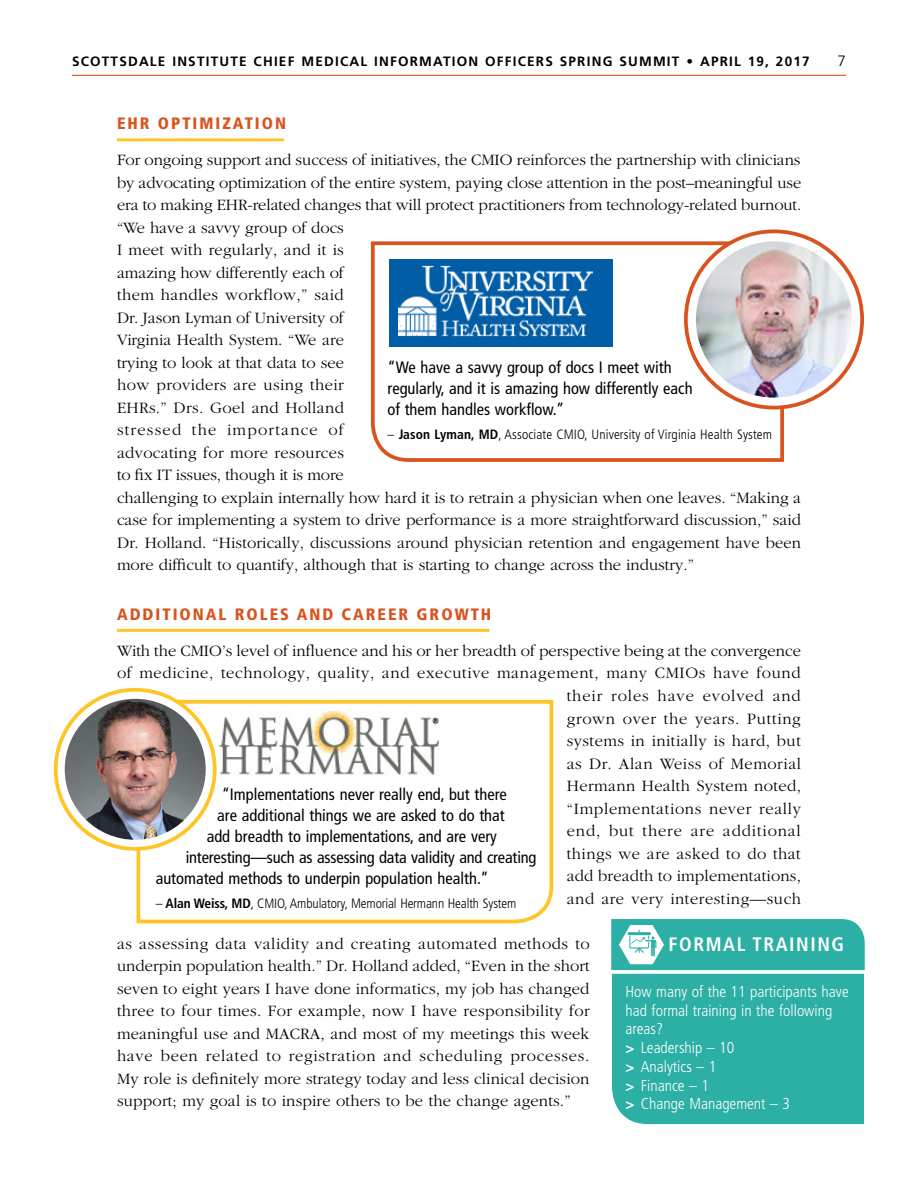
<style>
.page{position:relative;width:918px;height:1188px;background:#fff}
.page>*{position:absolute;margin:0;border:0;box-sizing:border-box;transform-origin:0 0}
.t1{font:700 condensed 19.5px "Frutiger";letter-spacing:.08em;color:#fff}
.t2{font:300 16.5px/22.5px "Garamond";color:#000}
.t3{font:300 16.5px/22.5px "Garamond";letter-spacing:.03em;color:#000;text-align:right}
.t4{font:condensed 16.5px/21px "Frutiger";color:#000}
.t5{font:900 condensed 16.5px "Frutiger";letter-spacing:.12em;color:#d9531e}
.t6{font:300 condensed 15.75px/18.8px "Frutiger";color:#fff}
.t7{font:300 15px "Frutiger";color:#000}
.t8{font:700 13.5px "Frutiger";letter-spacing:.09em;color:#000}
.t9{font:300 condensed 13.5px "Frutiger";letter-spacing:.01em;color:#000}
.t10{font:300 condensed 13.5px "Frutiger";letter-spacing:-.01em;color:#000}
.s1{font-weight:700}
.s2{font-weight:700;font-stretch:normal;font-size:15px}
</style>
<div class="page">
<hr style="left:72px;top:75px;width:774px;height:1px;background:#d9531e">
<hr style="left:117px;top:138px;width:167px;height:3px;background:#ffc425">
<hr style="left:117px;top:629px;width:372px;height:3px;background:#ffc425">
<svg style="left:370px;top:240px;width:414px;height:222px"></svg>
<svg style="left:686px;top:231px;width:176px;height:177px"></svg>
<div style="left:684px;top:230px;width:180px;height:180px;border:4px solid #d9531e;border-radius:50%"></div>
<img style="left:696px;top:241px;width:156px;height:157px;border-radius:78px">
<svg style="left:136px;top:698px;width:418px;height:226px"></svg>
<svg style="left:56px;top:690px;width:159px;height:159px"></svg>
<div style="left:54px;top:688px;width:163px;height:163px;border:4px solid #ffc425;border-radius:50%"></div>
<img style="left:65px;top:699px;width:141px;height:141px;border-radius:70px">
<img style="left:218px;top:711px;width:222px;height:72px">
<div style="left:611px;top:919px;width:254px;height:205px;background:#2cafa4"></div>
<p class="t8" style="left:72px;top:53px;width:739px">SCOTTSDALE INSTITUTE CHIEF MEDICAL INFORMATION OFFICERS SPRING SUMMIT • APRIL 19, 2017</p>
<p class="t7" style="left:838px;top:52px;width:10px">7</p>
<p class="t5" style="left:117px;top:114px;width:171px">EHR OPTIMIZATION</p>
<p class="t2" style="left:117px;top:149px;width:686px">For ongoing support and success of initiatives, the CMIO reinforces the partnership with clinicians by advocating optimization of the entire system, paying close attention in the post–meaningful use era to making EHR-related changes that will protect practitioners from technology-related burnout. “We have a savvy group of docs<br>I meet with regularly, and it is<br>amazing how differently each of<br>them handles workflow,” said<br>Dr. Jason Lyman of University of<br>Virginia Health System. “We are<br>trying to look at that data to see<br>how providers are using their<br>EHRs.” Drs. Goel and Holland<br>stressed the importance of<br>advocating for more resources<br>to fix IT issues, though it is more<br>challenging to explain internally how hard it is to retrain a physician when one leaves. “Making a case for implementing a system to drive performance is a more straightforward discussion,” said Dr. Holland. “Historically, discussions around physician retention and engagement have been more difficult to quantify, although that is starting to change across the industry.”</p>
<p class="t5" style="left:117px;top:604px;width:376px">ADDITIONAL ROLES AND CAREER GROWTH</p>
<p class="t3" style="left:117px;top:640px;width:686px">With the CMIO’s level of influence and his or her breadth of perspective being at the convergence of medicine, technology, quality, and executive management, many CMIOs have found their roles have evolved and<br>grown over the years. Putting<br>systems in initially is hard, but<br>as Dr. Alan Weiss of Memorial<br>Hermann Health System noted,<br>“Implementations never really<br>end, but there are additional<br>things we are asked to do that<br>add breadth to implementations,<br>and are very interesting—such</p>
<p class="t2" style="left:117px;top:932px;width:474px;text-align:justify">as assessing data validity and creating automated methods to underpin population health.” Dr. Holland added, “Even in the short seven to eight years I have done informatics, my job has changed three to four times. For example, now I have responsibility for meaningful use and MACRA, and most of my meetings this week have been related to registration and scheduling processes.<br>My role is definitely more strategy today and less clinical decision support; my goal is to inspire others to be the change agents.”</p>
<p class="t4" style="left:387px;top:357px;width:307px">“We have a savvy group of docs I meet with regularly, and it is amazing how differently each of them handles workflow.”</p>
<p class="t9" style="left:387px;top:427px;width:386px">– <span class="s1">Jason Lyman, MD</span>, Associate CMIO, University of Virginia Health System</p>
<p class="t4" style="left:222px;top:784px;width:287px">“Implementations never really end, but there</p>
<p class="t4" style="left:217px;top:805px;width:289px">are additional things we are asked to do that</p>
<p class="t4" style="left:207px;top:826px;width:292px">add breadth to implementations, and are very</p>
<p class="t4" style="left:186px;top:847px;width:352px">interesting—such as assessing data validity and creating</p>
<p class="t4" style="left:156px;top:868px;width:334px">automated methods to underpin population health.”</p>
<p class="t10" style="left:156px;top:896px;width:362px">– <span class="s1">Alan Weiss, MD</span>, CMIO, Ambulatory, Memorial Hermann Health System</p>
<p class="t1" style="left:669px;top:933px;width:177px">FORMAL TRAINING</p>
<p class="t6" style="left:626px;top:982px;width:225px">How many of the 11 participants have had formal training in the following areas?<br><span class="s2">&gt;</span> Leadership – 10<br><span class="s2">&gt;</span> Analytics – 1<br><span class="s2">&gt;</span> Finance – 1<br><span class="s2">&gt;</span> Change Management – 3</p>
</div>
